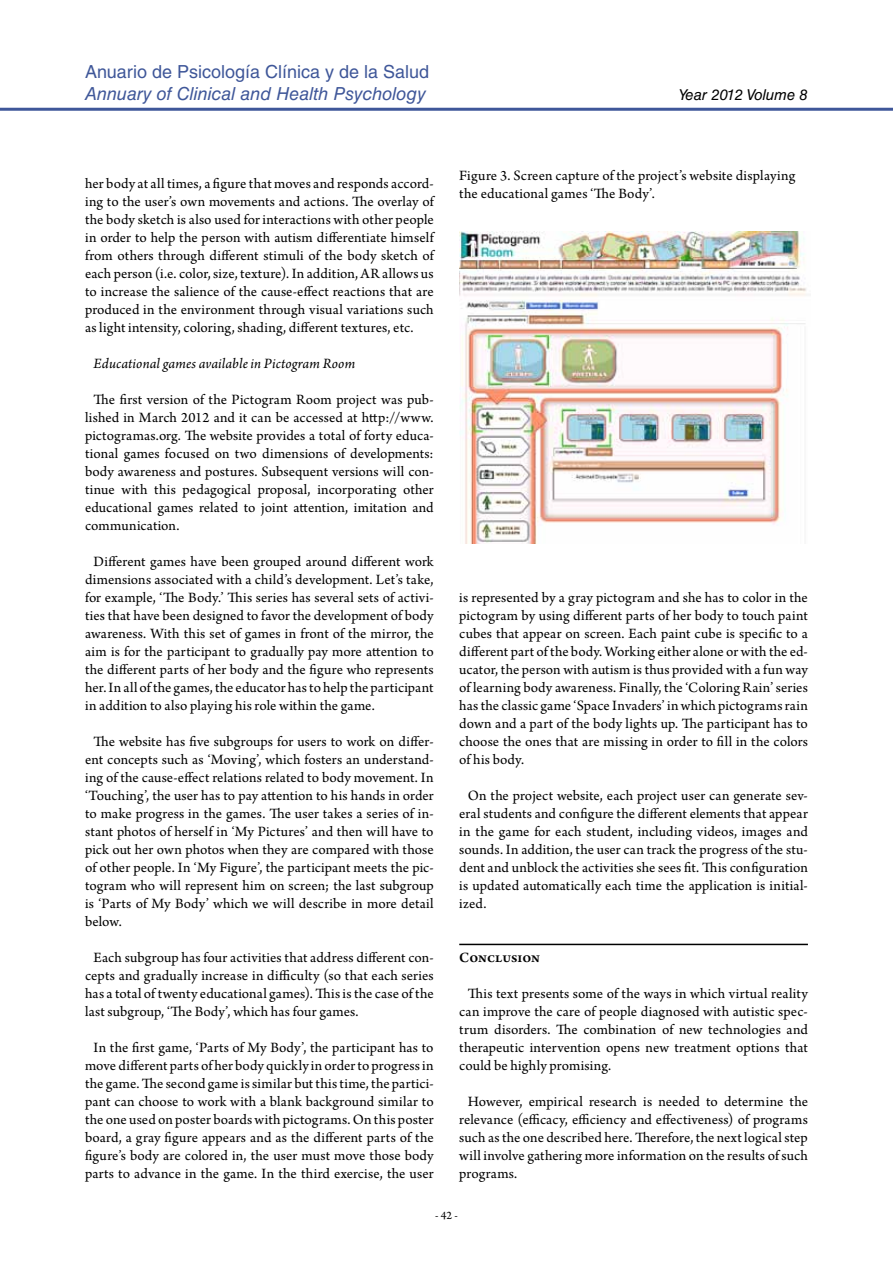
<style>
.page{position:relative;width:893px;height:1263px;background:#fff}
.page>*{position:absolute;margin:0;border:0;box-sizing:border-box;transform-origin:0 0}
.t1{font:18px "Helvetica LT Std";color:#3f5799}
.t2{font:italic 18px "Helvetica LT Std";color:#3f5799}
.t3{font:15px/18px "Arno Pro";letter-spacing:.005em;color:#000;text-align:justify}
.t4{font:italic 15px "Arno Pro";letter-spacing:.005em;color:#000}
.t5{font:italic 15px "Helvetica LT Std";color:#000}
.t6{font:600 15px "Arno Pro";color:#000}
.t7{font:12px "Arno Pro";color:#000}
</style>
<div class="page">
<hr style="left:0;top:108px;width:893px;height:3px;background:#3f5799">
<img style="left:459px;top:232px;width:348px;height:312px">
<hr style="left:459px;top:944px;width:349px;height:1px;background:#000">
<p class="t1" style="left:85px;top:62px;width:345px">Anuario de Psicología Clínica y de la Salud</p>
<p class="t2" style="left:85px;top:83px;width:343px">Annuary of Clinical and Health Psychology</p>
<p class="t5" style="left:678px;top:86px;width:131px">Year 2012 Volume 8</p>
<p class="t3" style="left:85px;top:175px;width:350px">her body at all times, a figure that moves and responds accord&shy;ing to the user’s own movements and actions. The overlay of the body sketch is also used for interactions with other people in order to help the person with autism differentiate himself from others through different stimuli of the body sketch of each person (i.e. color, size, texture). In addition, AR allows us to increase the salience of the cause-effect reactions that are produced in the environment through visual variations such as light intensity, coloring, shading, different textures, etc.</p>
<p class="t4" style="left:94px;top:355px;width:263px">Educational games available in Pictogram Room</p>
<p class="t3" style="left:85px;top:391px;width:350px;text-indent:9px">The first version of the Pictogram Room project was pub&shy;lished in March 2012 and it can be accessed at http://www. pictogramas.org. The website provides a total of forty educa&shy;tional games focused on two dimensions of developments: body awareness and postures. Subsequent versions will con&shy;tinue with this pedagogical proposal, incorporating other educational games related to joint attention, imitation and communication.</p>
<p class="t3" style="left:85px;top:553px;width:350px;text-indent:9px">Different games have been grouped around different work dimensions associated with a child’s development. Let’s take, for example, ‘The Body.’ This series has several sets of activi&shy;ties that have been designed to favor the development of body awareness. With this set of games in front of the mirror, the aim is for the participant to gradually pay more attention to the different parts of her body and the figure who represents her. In all of the games, the educator has to help the participant in addition to also playing his role within the game.</p>
<p class="t3" style="left:85px;top:733px;width:350px;text-indent:9px">The website has five subgroups for users to work on differ&shy;ent concepts such as ‘Moving’, which fosters an understand&shy;ing of the cause-effect relations related to body movement. In ‘Touching’, the user has to pay attention to his hands in order to make progress in the games. The user takes a series of in&shy;stant photos of herself in ‘My Pictures’ and then will have to pick out her own photos when they are compared with those of other people. In ‘My Figure’, the participant meets the pic&shy;togram who will represent him on screen; the last subgroup is ‘Parts of My Body’ which we will describe in more detail below.</p>
<p class="t3" style="left:85px;top:949px;width:350px;text-indent:9px">Each subgroup has four activities that address different con&shy;cepts and gradually increase in difficulty (so that each series has a total of twenty educational games). This is the case of the last subgroup, ‘The Body’, which has four games.</p>
<p class="t3" style="left:85px;top:1039px;width:350px;text-align:center">In the first game, ‘Parts of My Body’, the participant has to move different parts of her body quickly in order to progress in the game. The second game is similar but this time, the partici&shy;pant can choose to work with a blank background similar to the one used on poster boards with pictograms. On this poster board, a gray figure appears and as the different parts of the figure’s body are colored in, the user must move those body parts to advance in the game. In the third exercise, the user</p>
<p class="t3" style="left:459px;top:168px;width:338px">Figure 3. Screen capture of the project’s website displaying the educational games ‘The Body’.</p>
<p class="t3" style="left:459px;top:589px;width:350px">is represented by a gray pictogram and she has to color in the pictogram by using different parts of her body to touch paint cubes that appear on screen. Each paint cube is specific to a different part of the body. Working either alone or with the ed&shy;ucator, the person with autism is thus provided with a fun way of learning body awareness. Finally, the ‘Coloring Rain’ series has the classic game ‘Space Invaders’ in which pictograms rain down and a part of the body lights up. The participant has to choose the ones that are missing in order to fill in the colors of his body.</p>
<p class="t3" style="left:459px;top:787px;width:350px;text-indent:9px">On the project website, each project user can generate sev&shy;eral students and configure the different elements that appear in the game for each student, including videos, images and sounds. In addition, the user can track the progress of the stu&shy;dent and unblock the activities she sees fit. This configuration is updated automatically each time the application is initial&shy;ized.</p>
<p class="t6" style="left:459px;top:949px;width:82px">Conclusion</p>
<p class="t3" style="left:459px;top:985px;width:350px;text-indent:9px">This text presents some of the ways in which virtual reality can improve the care of people diagnosed with autistic spec&shy;trum disorders. The combination of new technologies and therapeutic intervention opens new treatment options that could be highly promising.</p>
<p class="t3" style="left:459px;top:1093px;width:350px;text-indent:9px">However, empirical research is needed to determine the relevance (efficacy, efficiency and effectiveness) of programs such as the one described here. Therefore, the next logical step will involve gathering more information on the results of such programs.</p>
<p class="t7" style="left:435px;top:1208px;width:24px">- 42 -</p>
</div>
